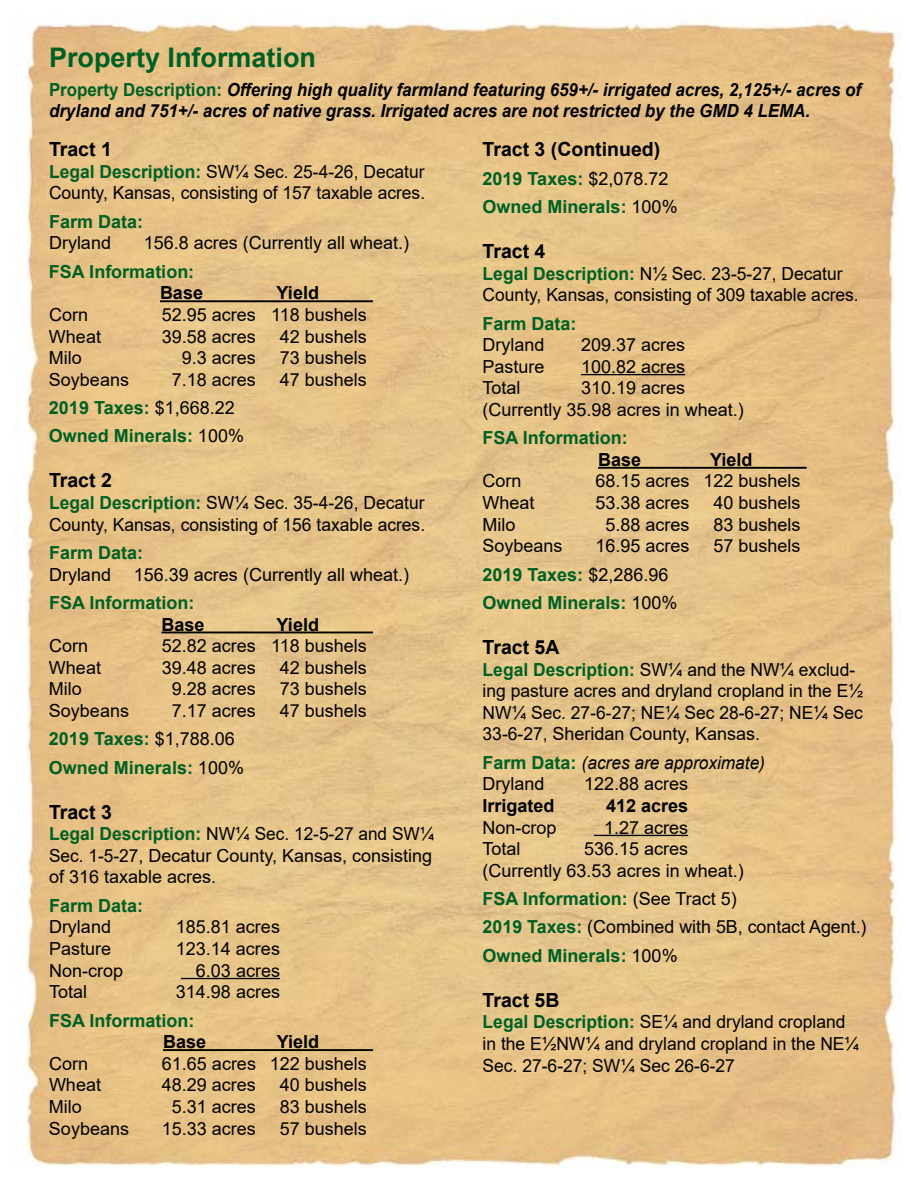
<style>
.page{position:relative;width:918px;height:1188px;background:#fff}
.page>*{position:absolute;margin:0;border:0;box-sizing:border-box;transform-origin:0 0}
.t1{font:700 27px "Arial";color:#006023}
.t2{font:700 19.5px "Arial";color:#000}
.t3{font:18px/21.6px "Arial";color:#000}
.t4{font:700 18px/28.3px "Arial";color:#006023}
.t5{font:italic 700 18px/21.6px "Arial";color:#000;scale:.94 1}
.t6{font:700 18px "Arial";color:#000}
.t7{font:italic 18px/21.6px "Arial";color:#000;scale:.96 1}
.s1{font-style:normal;color:#006023}
.s2{font-weight:700;color:#006023}
.s3{font-weight:400;color:#000}
.s4{font-weight:700;font-style:normal;color:#006023}
.s5{font-style:normal}
</style>
<div class="page">
<img style="left:14px;top:15px;width:887px;height:1152px">
<hr style="left:160px;top:300px;width:213px;height:2px;background:#000">
<hr style="left:162px;top:632px;width:211px;height:1px;background:#000">
<hr style="left:181px;top:978px;width:99px;height:1px;background:#000">
<hr style="left:163px;top:1049px;width:210px;height:2px;background:#000">
<hr style="left:581px;top:374px;width:104px;height:1px;background:#000">
<hr style="left:598px;top:467px;width:209px;height:2px;background:#000">
<hr style="left:594px;top:835px;width:94px;height:1px;background:#000">
<h1 class="t1" style="left:49px;top:38px;width:269px">Property Information</h1>
<p class="t5" style="left:49px;top:79px;width:865px"><span class="s1">Property Description:</span> Offering high quality farmland featuring 659+/- irrigated acres, 2,125+/- acres of dryland and 751+/- acres of native grass. Irrigated acres are not restricted by the GMD 4 LEMA.</p>
<p class="t2" style="left:49px;top:136px;width:64px">Tract 1</p>
<p class="t3" style="left:49px;top:161px;width:378px"><span class="s2">Legal Description:</span> SW¼ Sec. 25-4-26, Decatur<br>County, Kansas, consisting of 157 taxable acres.</p>
<p class="t4" style="left:49px;top:208px;width:96px">Farm Data:</p>
<p class="t3" style="left:49px;top:232px;width:64px">Dryland</p>
<p class="t3" style="left:144px;top:232px;width:267px">156.8 acres (Currently all wheat.)</p>
<p class="t4" style="left:49px;top:257px;width:147px">FSA Information:</p>
<p class="t6" style="left:160px;top:280px;width:45px">Base</p>
<p class="t6" style="left:277px;top:280px;width:44px">Yield</p>
<p class="t3" style="left:49px;top:304px;width:41px">Corn</p>
<p class="t3" style="left:162px;top:304px;width:207px">52.95 acres 118 bushels</p>
<p class="t3" style="left:49px;top:325px;width:54px">Wheat</p>
<p class="t3" style="left:162px;top:325px;width:96px">39.58 acres</p>
<p class="t3" style="left:280px;top:325px;width:89px">42 bushels</p>
<p class="t3" style="left:49px;top:347px;width:34px">Milo</p>
<p class="t3" style="left:182px;top:347px;width:76px">9.3 acres</p>
<p class="t3" style="left:280px;top:347px;width:89px">73 bushels</p>
<p class="t3" style="left:49px;top:369px;width:82px">Soybeans</p>
<p class="t3" style="left:172px;top:369px;width:86px">7.18 acres</p>
<p class="t3" style="left:280px;top:369px;width:89px">47 bushels</p>
<p class="t4" style="left:49px;top:394px;width:197px">2019 Taxes: <span class="s3">$1,668.22<br></span>Owned Minerals: <span class="s3">100%</span></p>
<p class="t2" style="left:49px;top:467px;width:64px">Tract 2</p>
<p class="t3" style="left:49px;top:492px;width:378px"><span class="s2">Legal Description:</span> SW¼ Sec. 35-4-26, Decatur<br>County, Kansas, consisting of 156 taxable acres.</p>
<p class="t4" style="left:49px;top:539px;width:96px">Farm Data:</p>
<p class="t3" style="left:49px;top:563px;width:64px">Dryland</p>
<p class="t3" style="left:134px;top:563px;width:277px">156.39 acres (Currently all wheat.)</p>
<p class="t4" style="left:49px;top:589px;width:147px">FSA Information:</p>
<p class="t6" style="left:162px;top:612px;width:45px">Base</p>
<p class="t6" style="left:277px;top:612px;width:44px">Yield</p>
<p class="t3" style="left:49px;top:635px;width:41px">Corn</p>
<p class="t3" style="left:162px;top:635px;width:207px">52.82 acres 118 bushels</p>
<p class="t3" style="left:49px;top:657px;width:54px">Wheat</p>
<p class="t3" style="left:162px;top:657px;width:96px">39.48 acres</p>
<p class="t3" style="left:280px;top:657px;width:89px">42 bushels</p>
<p class="t3" style="left:49px;top:678px;width:34px">Milo</p>
<p class="t3" style="left:172px;top:678px;width:86px">9.28 acres</p>
<p class="t3" style="left:280px;top:678px;width:89px">73 bushels</p>
<p class="t3" style="left:49px;top:700px;width:82px">Soybeans</p>
<p class="t3" style="left:172px;top:700px;width:86px">7.17 acres</p>
<p class="t3" style="left:280px;top:700px;width:89px">47 bushels</p>
<p class="t4" style="left:49px;top:725px;width:197px">2019 Taxes: <span class="s3">$1,788.06<br></span>Owned Minerals: <span class="s3">100%</span></p>
<p class="t2" style="left:49px;top:798px;width:64px">Tract 3</p>
<p class="t3" style="left:49px;top:823px;width:387px;text-align:justify"><span class="s2">Legal Description:</span> NW¼ Sec. 12-5-27 and SW¼ Sec. 1-5-27, Decatur County, Kansas, consisting of 316 taxable acres.</p>
<p class="t4" style="left:49px;top:892px;width:96px">Farm Data:</p>
<p class="t3" style="left:49px;top:916px;width:64px">Dryland</p>
<p class="t3" style="left:176px;top:916px;width:106px">185.81 acres</p>
<p class="t3" style="left:49px;top:938px;width:64px">Pasture</p>
<p class="t3" style="left:176px;top:938px;width:106px">123.14 acres</p>
<p class="t3" style="left:49px;top:959px;width:76px">Non-crop</p>
<p class="t3" style="left:196px;top:959px;width:86px">6.03 acres</p>
<p class="t3" style="left:49px;top:981px;width:40px">Total</p>
<p class="t3" style="left:176px;top:981px;width:106px">314.98 acres</p>
<p class="t4" style="left:49px;top:1006px;width:147px">FSA Information:</p>
<p class="t6" style="left:163px;top:1029px;width:45px">Base</p>
<p class="t6" style="left:277px;top:1029px;width:44px">Yield</p>
<p class="t3" style="left:49px;top:1053px;width:41px">Corn</p>
<p class="t3" style="left:162px;top:1053px;width:207px">61.65 acres 122 bushels</p>
<p class="t3" style="left:49px;top:1074px;width:54px">Wheat</p>
<p class="t3" style="left:162px;top:1074px;width:96px">48.29 acres</p>
<p class="t3" style="left:280px;top:1074px;width:89px">40 bushels</p>
<p class="t3" style="left:49px;top:1096px;width:34px">Milo</p>
<p class="t3" style="left:172px;top:1096px;width:86px">5.31 acres</p>
<p class="t3" style="left:280px;top:1096px;width:89px">83 bushels</p>
<p class="t3" style="left:49px;top:1117px;width:82px">Soybeans</p>
<p class="t3" style="left:162px;top:1117px;width:96px">15.33 acres</p>
<p class="t3" style="left:280px;top:1117px;width:89px">57 bushels</p>
<p class="t2" style="left:483px;top:136px;width:179px">Tract 3 (Continued)</p>
<p class="t4" style="left:483px;top:164px;width:197px">2019 Taxes: <span class="s3">$2,078.72<br></span>Owned Minerals: <span class="s3">100%</span></p>
<p class="t2" style="left:483px;top:237px;width:64px">Tract 4</p>
<p class="t3" style="left:483px;top:262px;width:378px"><span class="s2">Legal Description:</span> N½ Sec. 23-5-27, Decatur<br>County, Kansas, consisting of 309 taxable acres.</p>
<p class="t4" style="left:483px;top:309px;width:96px">Farm Data:</p>
<p class="t3" style="left:483px;top:334px;width:64px">Dryland</p>
<p class="t3" style="left:581px;top:334px;width:106px">209.37 acres</p>
<p class="t3" style="left:483px;top:355px;width:64px">Pasture</p>
<p class="t3" style="left:581px;top:355px;width:106px">100.82 acres</p>
<p class="t3" style="left:483px;top:377px;width:40px">Total</p>
<p class="t3" style="left:483px;top:377px;width:263px;text-indent:98px">310.19 acres (Currently 35.98 acres in wheat.)</p>
<p class="t4" style="left:483px;top:424px;width:147px">FSA Information:</p>
<p class="t6" style="left:598px;top:447px;width:45px">Base</p>
<p class="t6" style="left:710px;top:447px;width:44px">Yield</p>
<p class="t3" style="left:483px;top:470px;width:41px">Corn</p>
<p class="t3" style="left:596px;top:470px;width:207px">68.15 acres 122 bushels</p>
<p class="t3" style="left:483px;top:492px;width:54px">Wheat</p>
<p class="t3" style="left:596px;top:492px;width:96px">53.38 acres</p>
<p class="t3" style="left:714px;top:492px;width:89px">40 bushels</p>
<p class="t3" style="left:483px;top:513px;width:34px">Milo</p>
<p class="t3" style="left:606px;top:513px;width:86px">5.88 acres</p>
<p class="t3" style="left:714px;top:513px;width:89px">83 bushels</p>
<p class="t3" style="left:483px;top:535px;width:82px">Soybeans</p>
<p class="t3" style="left:596px;top:535px;width:96px">16.95 acres</p>
<p class="t3" style="left:714px;top:535px;width:89px">57 bushels</p>
<p class="t4" style="left:483px;top:560px;width:197px">2019 Taxes: <span class="s3">$2,286.96<br></span>Owned Minerals: <span class="s3">100%</span></p>
<p class="t2" style="left:483px;top:633px;width:78px">Tract 5A</p>
<p class="t3" style="left:483px;top:658px;width:382px"><span class="s2">Legal Description:</span> SW¼ and the NW¼ exclud&shy;ing pasture acres and dryland cropland in the E½ NW¼ Sec. 27-6-27; NE¼ Sec 28-6-27; NE¼ Sec 33-6-27, Sheridan County, Kansas.</p>
<p class="t7" style="left:483px;top:752px;width:296px"><span class="s4">Farm Data:</span> (acres are approximate)<br><span class="s5">Dryland</span></p>
<p class="t3" style="left:584px;top:773px;width:106px">122.88 acres</p>
<p class="t6" style="left:483px;top:793px;width:74px">Irrigated</p>
<p class="t6" style="left:606px;top:793px;width:84px">412 acres</p>
<p class="t3" style="left:483px;top:816px;width:76px">Non-crop</p>
<p class="t3" style="left:604px;top:816px;width:86px">1.27 acres</p>
<p class="t3" style="left:483px;top:838px;width:40px">Total</p>
<p class="t3" style="left:483px;top:838px;width:263px;text-indent:101px">536.15 acres (Currently 63.53 acres in wheat.)</p>
<p class="t3" style="left:483px;top:884px;width:385px;line-height:28.3px"><span class="s2">FSA Information:</span> (See Tract 5)<br><span class="s2">2019 Taxes:</span> (Combined with 5B, contact Agent.)<br><span class="s2">Owned Minerals:</span> 100%</p>
<p class="t2" style="left:483px;top:986px;width:78px">Tract 5B</p>
<p class="t3" style="left:483px;top:1011px;width:378px"><span class="s2">Legal Description:</span> SE¼ and dryland cropland in the E½NW¼ and dryland cropland in the NE¼<br>Sec. 27-6-27; SW¼ Sec 26-6-27</p>
</div>
